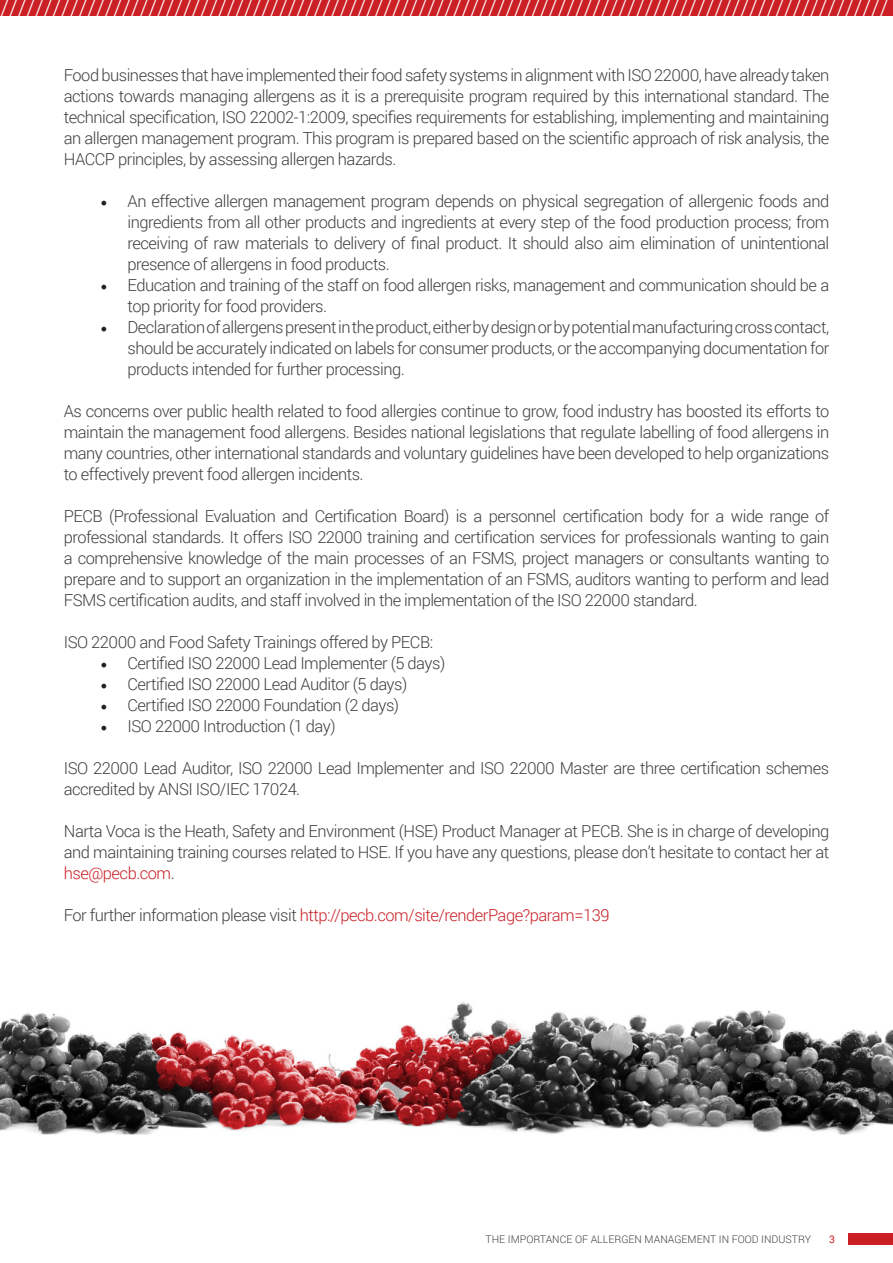
<style>
.page{position:relative;width:893px;height:1263px;background:#fff}
.page>*{position:absolute;margin:0;border:0;box-sizing:border-box;transform-origin:0 0}
.t1{font:300 22.5px "Roboto";color:#fff}
.t2{font:300 16.5px/21px "Roboto";letter-spacing:-.03em;color:#3e3e3f;text-align:justify}
.t3{font:300 16.5px "Roboto";letter-spacing:-.03em;color:#ca1f25}
.t4{font:300 10.5px "Roboto";color:#3e3e3f}
.t5{font:10.5px "Roboto";color:#ca1f25}
.s1{font-family:"Minion Pro";font-weight:400;font-size:18px;color:#231f20}
.s2{color:#ca1f25}
.s3{color:#3e3e3f}
</style>
<div class="page">
<div style="left:849px;top:1233px;width:44px;height:12px;background:#ca1f25"></div>
<div style="left:0;top:0;width:893px;height:16px;background:#ca1f25"></div>
<img style="left:1px;top:1002px;width:891px;height:133px">
<p class="t1" style="left:0;top:-7px;width:890px">//////////////////////////////////////////////////////////////////////////////////////////////////////</p>
<p class="t2" style="left:64px;top:64px;width:767px">Food businesses that have implemented their food safety systems in alignment with ISO 22000, have already taken actions towards managing allergens as it is a prerequisite program required by this international standard. The technical specification, ISO 22002-1:2009, specifies requirements for establishing, implementing and maintaining an allergen management program. This program is prepared based on the scientific approach of risk analysis, the HACCP principles, by assessing allergen hazards.</p>
<p class="t2" style="left:128px;top:190px;width:703px;text-indent:-27px"><span class="s1">•</span> An effective allergen management program depends on physical segregation of allergenic foods and ingredients from all other products and ingredients at every step of the food production process; from receiving of raw materials to delivery of final product. It should also aim elimination of unintentional presence of allergens in food products.</p>
<p class="t2" style="left:128px;top:274px;width:703px;text-indent:-27px"><span class="s1">•</span> Education and training of the staff on food allergen risks, management and communication should be a top priority for food providers.</p>
<p class="t2" style="left:128px;top:316px;width:703px;text-indent:-27px"><span class="s1">•</span> Declaration of allergens present in the product, either by design or by potential manufacturing cross contact, should be accurately indicated on labels for consumer products, or the accompanying documentation for products intended for further processing.</p>
<p class="t2" style="left:64px;top:400px;width:767px">As concerns over public health related to food allergies continue to grow, food industry has boosted its efforts to maintain the management food allergens. Besides national legislations that regulate labelling of food allergens in many countries, other international standards and voluntary guidelines have been developed to help organizations to effectively prevent food allergen incidents.</p>
<p class="t2" style="left:64px;top:505px;width:767px">PECB (Professional Evaluation and Certification Board) is a personnel certification body for a wide range of professional standards. It offers ISO 22000 training and certification services for professionals wanting to gain a comprehensive knowledge of the main processes of an FSMS, project managers or consultants wanting to prepare and to support an organization in the implementation of an FSMS, auditors wanting to perform and lead FSMS certification audits, and staff involved in the implementation of the ISO 22000 standard.</p>
<p class="t2" style="left:64px;top:631px;width:371px">ISO 22000 and Food Safety Trainings offered by PECB:</p>
<p class="t2" style="left:101px;top:652px;width:346px"><span class="s1">•</span> Certified ISO 22000 Lead Implementer (5 days)</p>
<p class="t2" style="left:101px;top:673px;width:308px"><span class="s1">•</span> Certified ISO 22000 Lead Auditor (5 days)</p>
<p class="t2" style="left:101px;top:694px;width:300px"><span class="s1">•</span> Certified ISO 22000 Foundation (2 days)</p>
<p class="t2" style="left:101px;top:715px;width:237px"><span class="s1">•</span> ISO 22000 Introduction (1 day)</p>
<p class="t2" style="left:64px;top:757px;width:767px">ISO 22000 Lead Auditor, ISO 22000 Lead Implementer and ISO 22000 Master are three certification schemes accredited by ANSI ISO/IEC 17024.</p>
<p class="t2" style="left:64px;top:820px;width:767px">Narta Voca is the Heath, Safety and Environment (HSE) Product Manager at PECB. She is in charge of developing and maintaining training courses related to HSE. If you have any questions, please don’t hesitate to contact her at <span class="s2">hse@pecb.com</span>.</p>
<p class="t3" style="left:64px;top:904px;width:547px"><span class="s3">For further information please visit</span> http://pecb.com/site/renderPage?param=139</p>
<p class="t4" style="left:486px;top:1232px;width:327px">THE IMPORTANCE OF ALLERGEN MANAGEMENT IN FOOD INDUSTRY</p>
<p class="t5" style="left:829px;top:1232px;width:7px">3</p>
</div>
